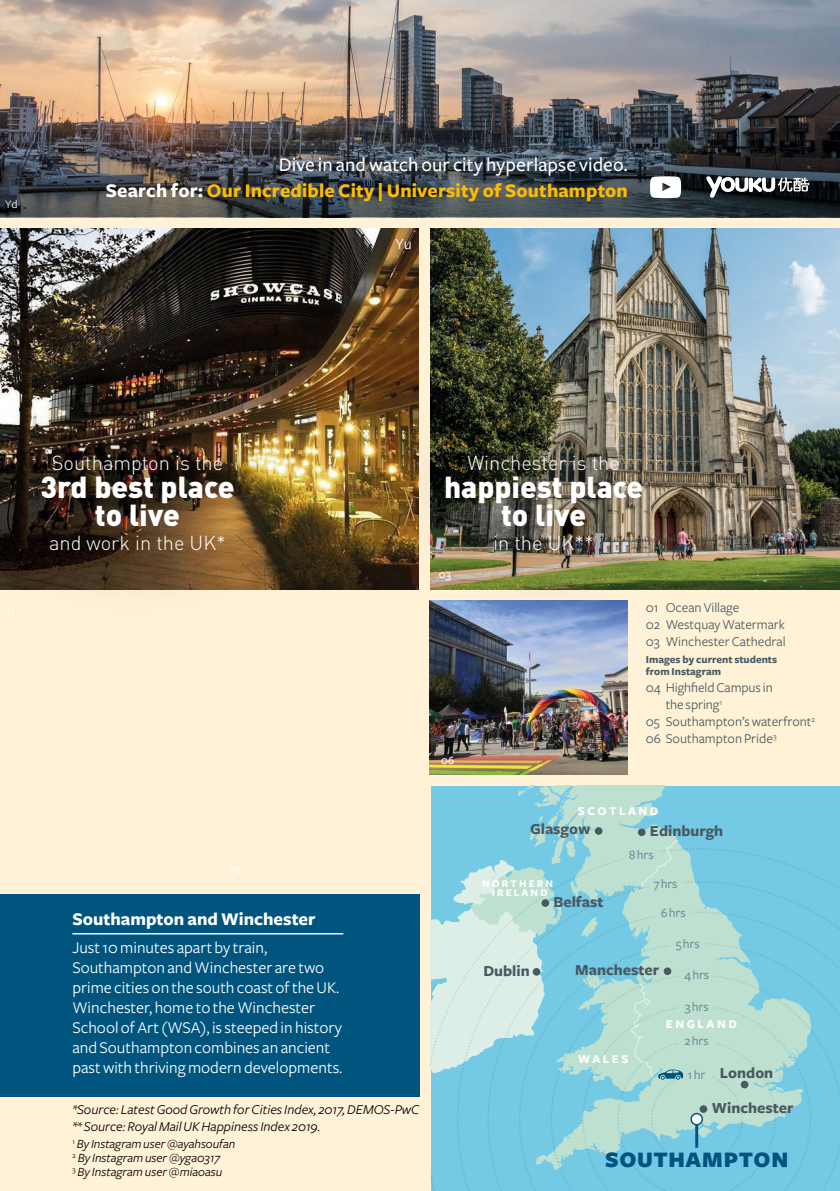
<style>
.page{position:relative;width:840px;height:1191px;background:#fff}
.page>*{position:absolute;margin:0;border:0;box-sizing:border-box;transform-origin:0 0}
.t1{font:900 30px/28px "DIN";color:#fff;text-align:center}
.t2{font:900 23px "Freight Sans";letter-spacing:.03em;color:#00557f}
.t3{font:700 20px/26px "Freight Sans";letter-spacing:.01em;color:#fcbc00;text-align:right}
.t4{font:300 20px "DINOT";color:#fff}
.t5{font:700 18.4px "Freight Sans";color:#fff}
.t6{font:17px/20px "Freight Sans";color:#fff}
.t7{font:700 16px "Freight Sans";color:#495961}
.t8{font:16px "Freight Sans";color:#fff}
.t9{font:14px/17px "Freight Sans";color:#495961}
.t10{font:italic 14px/17px "Freight Sans";color:#000}
.t11{font:500 13.2px "Freight Sans";letter-spacing:-.015em;color:#758d9a}
.t12{font:italic 13px/14px "Freight Sans";color:#000}
.t13{font:700 12.4px "Freight Sans";letter-spacing:.2em;color:#fff}
.t14{font:500 12px "Freight Sans";color:#fff}
.t15{font:12px "Freight Sans";color:#fff}
.t16{font:700 11px/12px "Freight Sans";color:#495961}
.t17{font:700 10.6px/8.8px "Freight Sans";letter-spacing:.2em;color:#fff;text-align:center}
.s1{font-weight:500;color:#fff}
.s2{color:#fff}
.s3{font-weight:500;font-size:13.2px;color:#758d9a}
</style>
<div class="page">
<div style="left:0;top:0;width:839px;height:1191px;background:#fff2d7"></div>
<div style="left:0;top:894px;width:419px;height:202px;background:#00557f"></div>
<svg style="left:605px;top:786px;width:205px;height:62px;background:#85cee0"></svg>
<svg style="left:430px;top:848px;width:409px;height:342px;background:#7ecbe1"></svg>
<svg style="left:456px;top:881px;width:383px;height:309px;background:#80cce1"></svg>
<svg style="left:487px;top:911px;width:352px;height:279px;background:#85cedf"></svg>
<svg style="left:518px;top:942px;width:321px;height:248px;background:#86cedf"></svg>
<svg style="left:550px;top:974px;width:289px;height:216px;background:#7dcbe1"></svg>
<svg style="left:581px;top:1005px;width:229px;height:185px;background:#93d2db"></svg>
<svg style="left:430px;top:786px;width:175px;height:288px;background:#a1d8e1"></svg>
<div style="left:541px;top:899px;width:8px;height:8px;background:#495961;border-radius:50%"></div>
<div style="left:637px;top:828px;width:8px;height:8px;background:#495961;border-radius:50%"></div>
<div style="left:663px;top:967px;width:8px;height:8px;background:#495961;border-radius:50%"></div>
<div style="left:594px;top:827px;width:8px;height:8px;background:#495961;border-radius:50%"></div>
<div style="left:679px;top:967px;width:34px;height:16px;background:#bee0d1"></div>
<div style="left:670px;top:935px;width:34px;height:16px;background:#bee0d1"></div>
<div style="left:655px;top:905px;width:35px;height:15px;background:#bee0d1"></div>
<div style="left:648px;top:876px;width:34px;height:16px;background:#bee0d1"></div>
<div style="left:624px;top:847px;width:33px;height:15px;background:#bee0d1"></div>
<div style="left:532px;top:968px;width:8px;height:7px;background:#495961;border-radius:50%"></div>
<svg style="left:617px;top:982px;width:166px;height:208px;background:#a4d6d6"></svg>
<svg style="left:639px;top:839px;width:39px;height:53px"></svg>
<img style="left:0;top:0;width:839px;height:217px">
<img style="left:0;top:229px;width:418px;height:360px">
<img style="left:430px;top:229px;width:409px;height:360px">
<img style="left:429px;top:629px;width:198px;height:146px">
<div style="left:0;top:376px;width:312px;height:257px;background:#000;opacity:.75"></div>
<div style="left:365px;top:375px;width:355px;height:254px;background:#000;opacity:.75"></div>
<svg style="left:649px;top:176px;width:31px;height:22px"></svg>
<svg style="left:705px;top:176px;width:103px;height:22px;background:#696d6f"></svg>
<hr style="left:72px;top:933px;width:271px;height:1px;background:#fff">
<p class="t15" style="left:5px;top:197px;width:14px">Yd</p>
<p class="t3" style="left:106px;top:152px;width:523px"><span class="s1">Dive in and watch our city hyperlapse video.<br></span><span class="s2">Search for:</span> Our Incredible City | University of Southampton</p>
<p class="t8" style="left:395px;top:235px;width:18px">Yu</p>
<p class="t15" style="left:6px;top:604px;width:10px">Yl</p>
<p class="t4" style="left:52px;top:448px;width:173px">Southampton is the</p>
<h1 class="t1" style="left:41px;top:472px;width:195px">3rd best place to live</h1>
<p class="t4" style="left:49px;top:528px;width:178px">and work in the UK*</p>
<p class="t14" style="left:229px;top:862px;width:14px">05</p>
<p class="t5" style="left:72px;top:908px;width:245px">Southampton and Winchester</p>
<p class="t6" style="left:72px;top:938px;width:271px">Just 10 minutes apart by train, Southampton and Winchester are two prime cities on the south coast of the UK.<br>Winchester, home to the Winchester School of Art (WSA), is steeped in history and Southampton combines an ancient past with thriving modern developments.</p>
<p class="t10" style="left:72px;top:1101px;width:348px">*Source: Latest Good Growth for Cities Index, 2017, DEMOS-PwC ** Source: Royal Mail UK Happiness Index 2019.</p>
<p class="t12" style="left:72px;top:1137px;width:164px"><sup>1</sup> By Instagram user @ayahsoufan<br><sup>2</sup> By Instagram user @yga0317<br><sup>3</sup> By Instagram user @miaoasu</p>
<p class="t4" style="left:467px;top:448px;width:154px">Winchester is the</p>
<h1 class="t1" style="left:444px;top:472px;width:200px">happiest place to live</h1>
<p class="t4" style="left:493px;top:528px;width:102px">in the UK**</p>
<p class="t14" style="left:438px;top:568px;width:14px">03</p>
<p class="t14" style="left:441px;top:753px;width:15px">06</p>
<p class="t9" style="left:645px;top:599px;width:141px">01 Ocean Village<br>02 Westquay Watermark<br>03 Winchester Cathedral</p>
<p class="t16" style="left:645px;top:654px;width:133px">Images by current students from Instagram</p>
<p class="t9" style="left:645px;top:679px;width:128px">04 Highfield Campus in</p>
<p class="t9" style="left:665px;top:696px;width:58px">the spring<sup>1</sup></p>
<p class="t9" style="left:645px;top:713px;width:171px">05 Southampton’s waterfront<sup>2</sup></p>
<p class="t9" style="left:645px;top:730px;width:132px">06 Southampton Pride<sup>3</sup></p>
<p class="t13" style="left:577px;top:804px;width:82px">SCOTLAND</p>
<p class="t7" style="left:530px;top:820px;width:62px">Glasgow</p>
<p class="t17" style="left:482px;top:879px;width:72px">NORTHERN<br>IRELAND</p>
<p class="t7" style="left:553px;top:893px;width:51px">Belfast</p>
<p class="t7" style="left:649px;top:822px;width:75px">Edinburgh</p>
<p class="t11" style="left:628px;top:847px;width:26px">8 hrs</p>
<p class="t11" style="left:653px;top:876px;width:26px">7 hrs</p>
<p class="t11" style="left:660px;top:905px;width:27px">6 hrs</p>
<p class="t11" style="left:675px;top:936px;width:25px">5 hrs</p>
<p class="t7" style="left:483px;top:961px;width:48px">Dublin</p>
<p class="t7" style="left:575px;top:961px;width:85px">Manchester</p>
<p class="t11" style="left:683px;top:967px;width:27px">4 hrs</p>
<p class="t11" style="left:684px;top:999px;width:25px">3 hrs</p>
<p class="t13" style="left:665px;top:1017px;width:72px">ENGLAND</p>
<p class="t13" style="left:577px;top:1052px;width:52px">WALES</p>
<p class="t11" style="left:684px;top:1033px;width:26px">2 hrs</p>
<p class="t7" style="left:687px;top:1064px;width:87px"><span class="s3">1 hr</span> London</p>
<p class="t7" style="left:711px;top:1099px;width:83px">Winchester</p>
<h2 class="t2" style="left:605px;top:1147px;width:184px">SOUTHAMPTON</h2>
</div>
